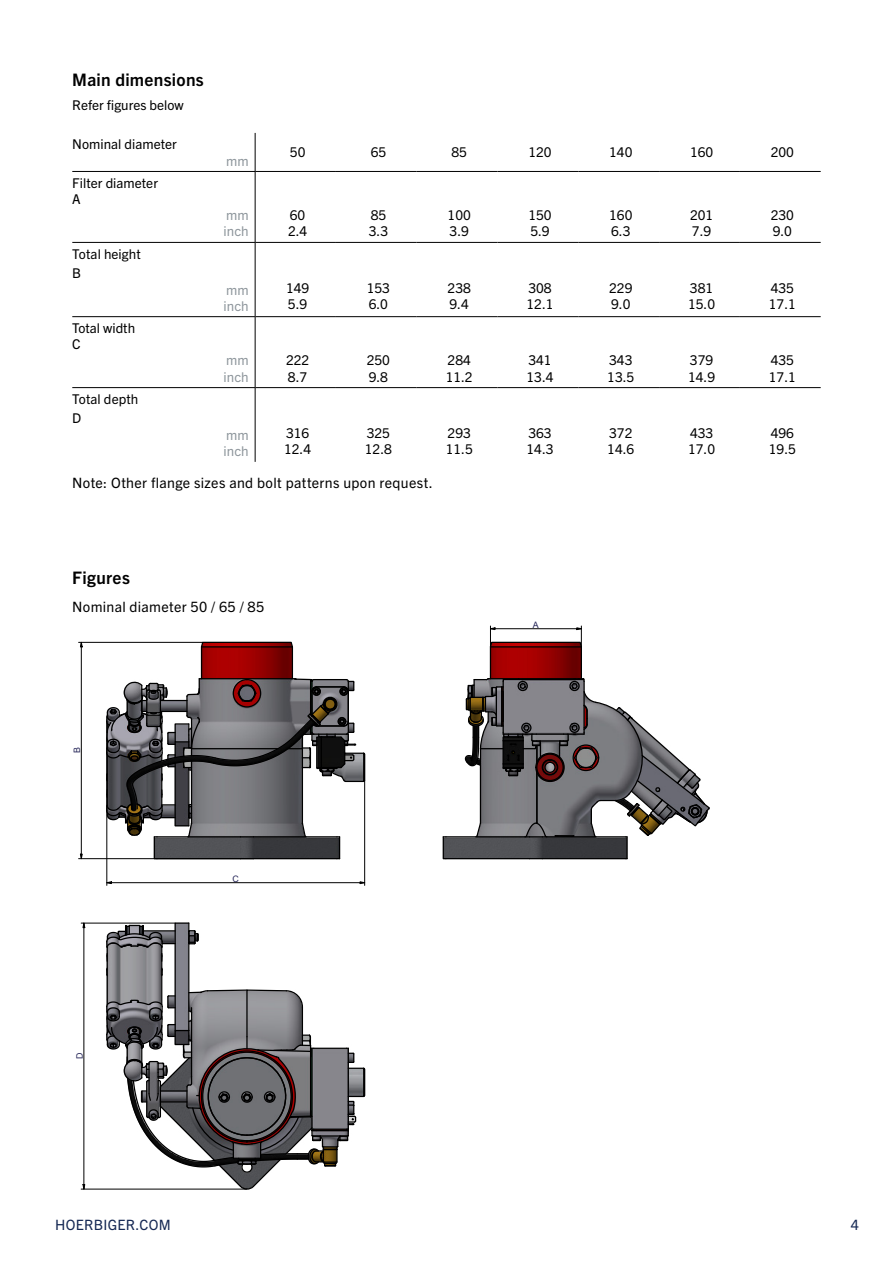
<style>
.page{position:relative;width:893px;height:1263px;background:#fff}
.page>*{position:absolute;margin:0;border:0;box-sizing:border-box;transform-origin:0 0}
.t1{font:700 17.25px "Trade Gothic Next LT Pro";letter-spacing:.02em;color:#000}
.t2{font:14.25px "Trade Gothic Next LT Pro";letter-spacing:.025em;color:#000}
.t3{font:14.25px "Trade Gothic Next LT Pro";letter-spacing:.02em;color:#162954}
.t4{font:13.5px/16.2px "Trade Gothic Next LT Pro";color:#000}
.t5{font:13.5px/16.2px "Trade Gothic Next LT Pro";letter-spacing:.005em;color:#8e969c}
.t6{font:8.85px "Arial";color:#262659}
</style>
<div class="page">
<hr style="left:72px;top:171px;width:183px;height:1px;background:#000">
<hr style="left:255px;top:171px;width:81px;height:1px;background:#000">
<hr style="left:336px;top:171px;width:81px;height:1px;background:#000">
<hr style="left:417px;top:171px;width:80px;height:1px;background:#000">
<hr style="left:497px;top:171px;width:81px;height:1px;background:#000">
<hr style="left:578px;top:171px;width:81px;height:1px;background:#000">
<hr style="left:659px;top:171px;width:81px;height:1px;background:#000">
<hr style="left:740px;top:171px;width:81px;height:1px;background:#000">
<hr style="left:72px;top:242px;width:183px;height:1px;background:#000">
<hr style="left:255px;top:242px;width:81px;height:1px;background:#000">
<hr style="left:336px;top:242px;width:81px;height:1px;background:#000">
<hr style="left:417px;top:242px;width:80px;height:1px;background:#000">
<hr style="left:497px;top:242px;width:81px;height:1px;background:#000">
<hr style="left:578px;top:242px;width:81px;height:1px;background:#000">
<hr style="left:659px;top:242px;width:81px;height:1px;background:#000">
<hr style="left:740px;top:242px;width:81px;height:1px;background:#000">
<hr style="left:72px;top:316px;width:183px;height:1px;background:#000">
<hr style="left:255px;top:316px;width:81px;height:1px;background:#000">
<hr style="left:336px;top:316px;width:81px;height:1px;background:#000">
<hr style="left:417px;top:316px;width:80px;height:1px;background:#000">
<hr style="left:497px;top:316px;width:81px;height:1px;background:#000">
<hr style="left:578px;top:316px;width:81px;height:1px;background:#000">
<hr style="left:659px;top:316px;width:81px;height:1px;background:#000">
<hr style="left:740px;top:316px;width:81px;height:1px;background:#000">
<hr style="left:72px;top:387px;width:183px;height:1px;background:#000">
<hr style="left:255px;top:133px;width:1px;height:38px;background:#000">
<hr style="left:255px;top:172px;width:1px;height:70px;background:#000">
<hr style="left:255px;top:243px;width:1px;height:73px;background:#000">
<hr style="left:255px;top:317px;width:1px;height:70px;background:#000">
<hr style="left:255px;top:388px;width:1px;height:74px;background:#000">
<hr style="left:255px;top:387px;width:81px;height:1px;background:#000">
<hr style="left:336px;top:387px;width:81px;height:1px;background:#000">
<hr style="left:417px;top:387px;width:80px;height:1px;background:#000">
<hr style="left:497px;top:387px;width:81px;height:1px;background:#000">
<hr style="left:578px;top:387px;width:81px;height:1px;background:#000">
<hr style="left:659px;top:387px;width:81px;height:1px;background:#000">
<hr style="left:740px;top:387px;width:81px;height:1px;background:#000">
<svg style="left:78px;top:641px;width:288px;height:245px"></svg>
<svg style="left:80px;top:641px;width:3px;height:6px"></svg>
<svg style="left:80px;top:853px;width:3px;height:8px"></svg>
<hr style="left:81px;top:647px;width:1px;height:207px;background:#000">
<hr style="left:79px;top:642px;width:124px;height:1px;background:#000">
<hr style="left:79px;top:858px;width:174px;height:1px;background:#000">
<svg style="left:105px;top:881px;width:7px;height:3px"></svg>
<svg style="left:360px;top:881px;width:6px;height:3px"></svg>
<hr style="left:111px;top:882px;width:249px;height:1px;background:#000">
<hr style="left:364px;top:780px;width:1px;height:105px;background:#000">
<hr style="left:107px;top:721px;width:1px;height:164px;background:#000">
<svg style="left:80px;top:922px;width:286px;height:268px"></svg>
<svg style="left:82px;top:922px;width:3px;height:6px"></svg>
<svg style="left:82px;top:1184px;width:3px;height:5px"></svg>
<hr style="left:84px;top:928px;width:1px;height:256px;background:#000">
<hr style="left:81px;top:923px;width:94px;height:1px;background:#000">
<hr style="left:81px;top:1189px;width:166px;height:1px;background:#000">
<svg style="left:442px;top:625px;width:268px;height:235px"></svg>
<svg style="left:488px;top:626px;width:96px;height:22px"></svg>
<p class="t1" style="left:72px;top:67px;width:133px">Main dimensions</p>
<p class="t4" style="left:72px;top:96px;width:113px">Refer figures below</p>
<p class="t4" style="left:72px;top:135px;width:106px">Nominal diameter</p>
<p class="t4" style="left:72px;top:174px;width:87px">Filter diameter<br>A</p>
<p class="t4" style="left:72px;top:243px;width:70px;line-height:19.5px">Total height<br>B</p>
<p class="t4" style="left:72px;top:319px;width:64px">Total width<br>C</p>
<p class="t4" style="left:72px;top:388px;width:68px;line-height:19.5px">Total depth<br>D</p>
<p class="t5" style="left:226px;top:152px;width:24px">mm</p>
<p class="t4" style="left:290px;top:143px;width:17px">50</p>
<p class="t4" style="left:371px;top:143px;width:17px">65</p>
<p class="t4" style="left:451px;top:143px;width:17px">85</p>
<p class="t4" style="left:528px;top:143px;width:25px">120</p>
<p class="t4" style="left:609px;top:143px;width:25px">140</p>
<p class="t4" style="left:690px;top:143px;width:25px">160</p>
<p class="t4" style="left:771px;top:143px;width:25px">200</p>
<p class="t5" style="left:224px;top:206px;width:27px">mm inch</p>
<p class="t4" style="left:288px;top:206px;width:21px">60<br>2.4</p>
<p class="t4" style="left:369px;top:206px;width:21px">85<br>3.3</p>
<p class="t4" style="left:448px;top:206px;width:25px">100<br>3.9</p>
<p class="t4" style="left:528px;top:206px;width:25px">150<br>5.9</p>
<p class="t4" style="left:609px;top:206px;width:25px">160<br>6.3</p>
<p class="t4" style="left:690px;top:206px;width:25px">201<br>7.9</p>
<p class="t4" style="left:771px;top:206px;width:25px">230<br>9.0</p>
<p class="t5" style="left:224px;top:281px;width:27px">mm inch</p>
<p class="t4" style="left:286px;top:279px;width:25px">149<br>5.9</p>
<p class="t4" style="left:367px;top:279px;width:25px">153<br>6.0</p>
<p class="t4" style="left:448px;top:279px;width:25px">238<br>9.4</p>
<p class="t4" style="left:526px;top:279px;width:29px">308<br>12.1</p>
<p class="t4" style="left:609px;top:279px;width:25px">229<br>9.0</p>
<p class="t4" style="left:688px;top:279px;width:29px">381<br>15.0</p>
<p class="t4" style="left:769px;top:279px;width:29px">435<br>17.1</p>
<p class="t5" style="left:224px;top:351px;width:27px">mm inch</p>
<p class="t4" style="left:286px;top:351px;width:25px">222<br>8.7</p>
<p class="t4" style="left:367px;top:351px;width:25px">250<br>9.8</p>
<p class="t4" style="left:446px;top:351px;width:29px">284<br>11.2</p>
<p class="t4" style="left:526px;top:351px;width:29px">341<br>13.4</p>
<p class="t4" style="left:607px;top:351px;width:29px">343<br>13.5</p>
<p class="t4" style="left:688px;top:351px;width:29px">379<br>14.9</p>
<p class="t4" style="left:769px;top:351px;width:29px">435<br>17.1</p>
<p class="t5" style="left:224px;top:426px;width:27px">mm inch</p>
<p class="t4" style="left:284px;top:424px;width:29px">316<br>12.4</p>
<p class="t4" style="left:365px;top:424px;width:29px">325<br>12.8</p>
<p class="t4" style="left:446px;top:424px;width:29px">293<br>11.5</p>
<p class="t4" style="left:526px;top:424px;width:29px">363<br>14.3</p>
<p class="t4" style="left:607px;top:424px;width:29px">372<br>14.6</p>
<p class="t4" style="left:688px;top:424px;width:29px">433<br>17.0</p>
<p class="t4" style="left:769px;top:424px;width:29px">496<br>19.5</p>
<p class="t2" style="left:72px;top:473px;width:362px">Note: Other flange sizes and bolt patterns upon request.</p>
<p class="t1" style="left:72px;top:565px;width:59px">Figures</p>
<p class="t2" style="left:72px;top:597px;width:194px">Nominal diameter 50 / 65 / 85</p>
<p class="t6" style="left:71px;top:753px;width:7px;rotate:-90deg">B</p>
<p class="t6" style="left:74px;top:1059px;width:8px;rotate:-90deg">D</p>
<p class="t6" style="left:233px;top:872px;width:8px">C</p>
<p class="t6" style="left:533px;top:618px;width:7px">A</p>
<p class="t3" style="left:55px;top:1214px;width:117px">HOERBIGER.COM</p>
<p class="t3" style="left:851px;top:1214px;width:10px">4</p>
</div>
